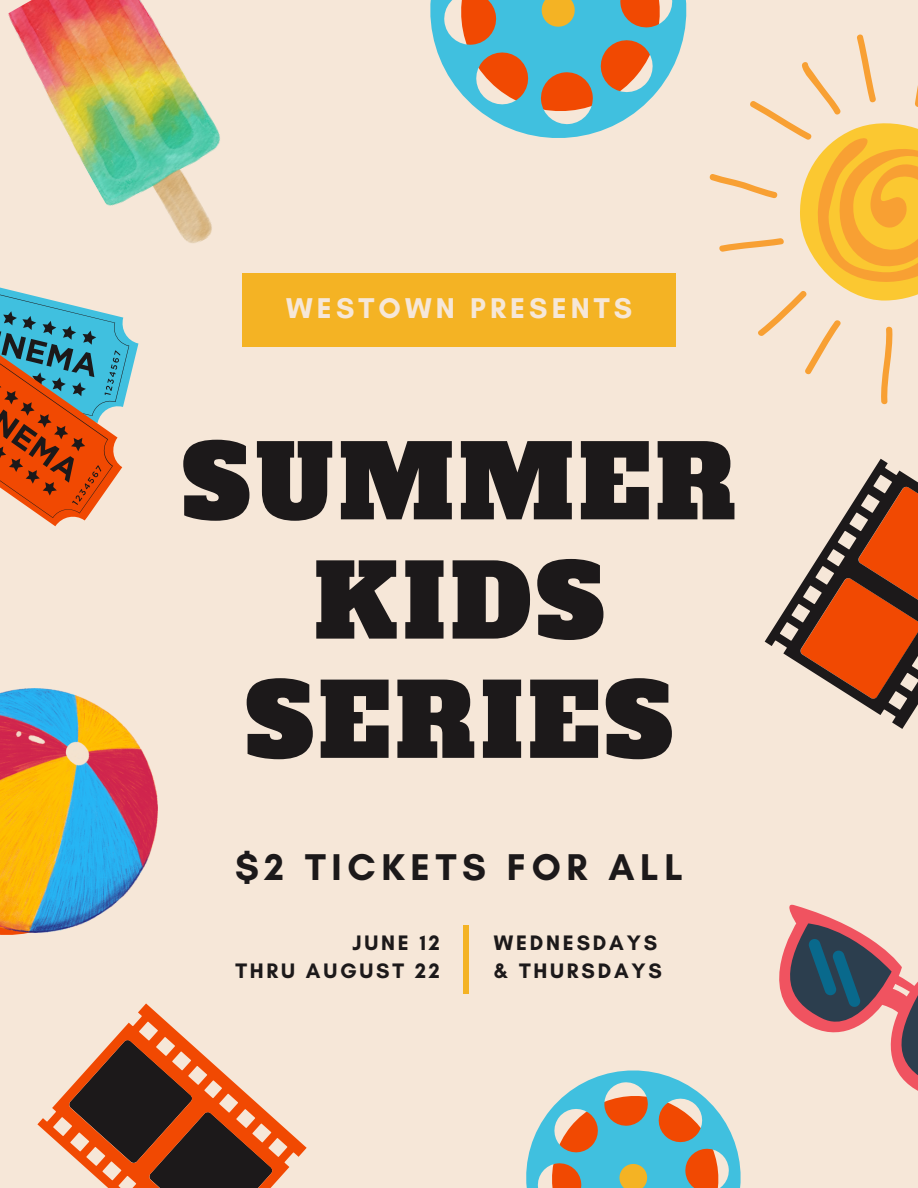
<style>
.page{position:relative;width:918px;height:1188px;background:#f6e7d8}
.page>*{position:absolute;margin:0;border:0;box-sizing:border-box;transform-origin:0 0}
.t1{font:100.65px/119.2px "Alfa Slab One";letter-spacing:.05em;color:#1c191a;text-align:center}
.t2{font:700 37.95px "Glacial Indifference";letter-spacing:.15em;color:#1c191a}
.t3{font:700 29.1px "Glacial Indifference";letter-spacing:.14em;color:#f6e7d8}
.t4{font:700 21.3px "Glacial Indifference";letter-spacing:.13em;color:#1c191a}
</style>
<div class="page">
<svg style="left:430px;top:0;width:257px;height:138px"></svg>
<svg style="left:0;top:287px;width:139px;height:240px"></svg>
<svg style="left:37px;top:1003px;width:270px;height:185px"></svg>
<svg style="left:526px;top:1070px;width:215px;height:118px"></svg>
<svg style="left:765px;top:459px;width:153px;height:270px"></svg>
<div style="left:242px;top:273px;width:145px;height:74px;background:#f4b324"></div>
<div style="left:383px;top:273px;width:152px;height:74px;background:#f4b324"></div>
<div style="left:531px;top:273px;width:144px;height:74px;background:#f4b324"></div>
<div style="left:463px;top:925px;width:6px;height:69px;background:#f4b324"></div>
<svg style="left:709px;top:34px;width:209px;height:371px"></svg>
<img style="left:0;top:688px;width:157px;height:245px">
<img style="left:8px;top:0;width:212px;height:243px">
<svg style="left:733px;top:904px;width:67px;height:216px"></svg>
<svg style="left:768px;top:907px;width:150px;height:202px"></svg>
<p class="t3" style="left:286px;top:291px;width:348px">WESTOWN PRESENTS</p>
<p class="t1" style="left:182px;top:424px;width:555px">SUMMER<br>KIDS<br>SERIES</p>
<p class="t2" style="left:235px;top:844px;width:449px">$2 TICKETS FOR ALL</p>
<p class="t4" style="left:353px;top:930px;width:89px">JUNE 12</p>
<p class="t4" style="left:235px;top:958px;width:206px">THRU AUGUST 22</p>
<h3 class="t4" style="left:494px;top:930px;width:165px">WEDNESDAYS</h3>
<h1 class="t4" style="left:494px;top:958px;width:169px">&amp; THURSDAYS</h1>
</div>
